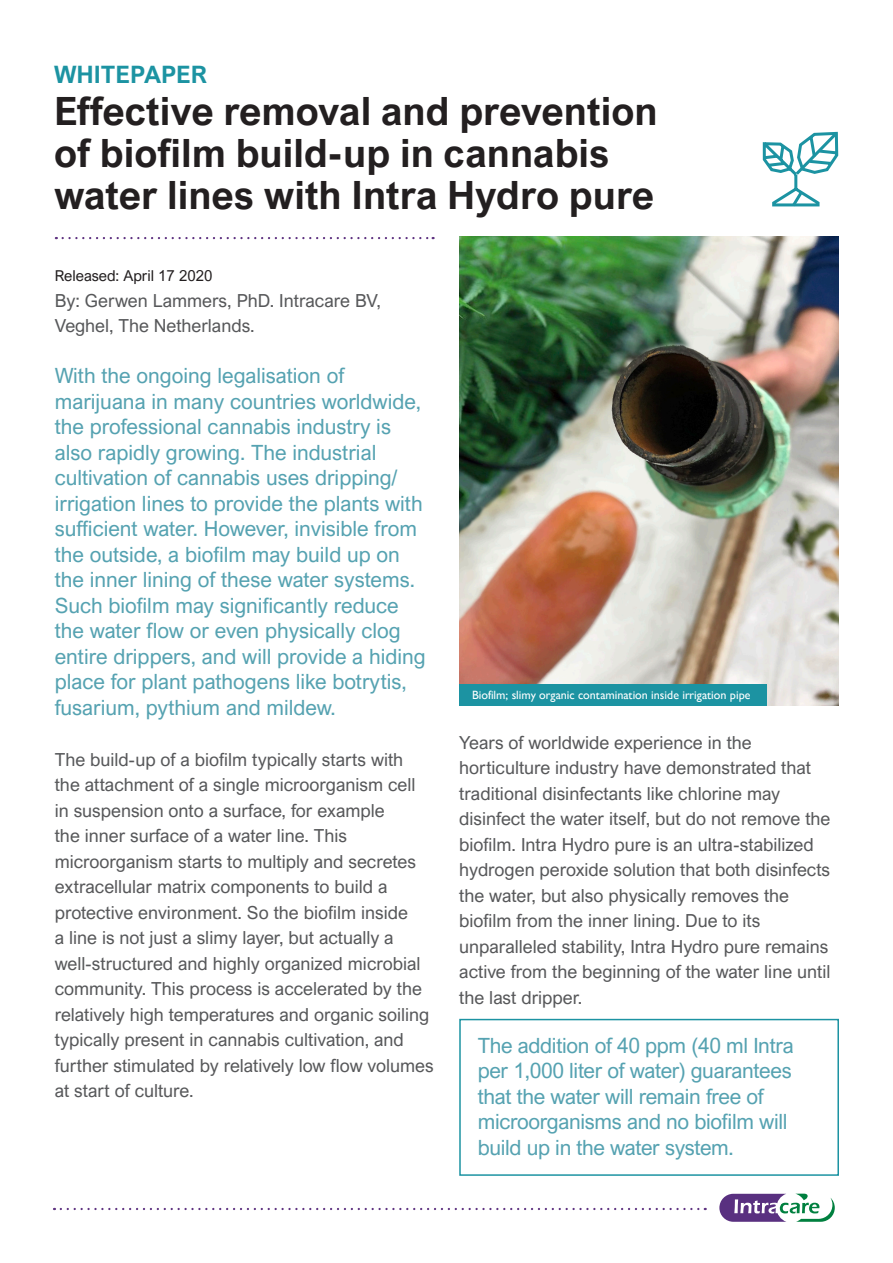
<style>
.page{position:relative;width:893px;height:1263px;background:#fff}
.page>*{position:absolute;margin:0;border:0;box-sizing:border-box;transform-origin:0 0}
.t1{font:700 39px "Arial Nova";color:#231f20}
.t2{font:700 24px "Arial Nova";color:#1c93a2}
.t3{font:21px/25.5px "Arial Nova";color:#55a2b1}
.t4{font:18px/25.5px "Arial Nova";color:#57585a}
.t5{font:15px "Arial Nova";color:#231f20}
.t6{font:12px "Gill Sans Nova";color:#fff}
</style>
<div class="page">
<svg style="left:61px;top:1208px;width:645px;height:2px"></svg>
<svg style="left:719px;top:1193px;width:116px;height:29px"></svg>
<svg style="left:63px;top:237px;width:371px;height:2px"></svg>
<img style="left:459px;top:236px;width:379px;height:470px">
<div style="left:459px;top:1019px;width:380px;height:157px;border:2px solid #1c93a2"></div>
<div style="left:459px;top:684px;width:308px;height:22px;background:#1c93a2"></div>
<svg style="left:762px;top:131px;width:77px;height:76px"></svg>
<p class="t2" style="left:54px;top:61px;width:154px">WHITEPAPER</p>
<p class="t1" style="left:54px;top:89px;width:605px">Effective removal and prevention</p>
<p class="t1" style="left:54px;top:131px;width:557px">of biofilm build-up in cannabis</p>
<p class="t1" style="left:54px;top:173px;width:602px">water lines with Intra Hydro pure</p>
<p class="t5" style="left:55px;top:267px;width:159px">Released: April 17 2020</p>
<p class="t4" style="left:55px;top:288px;width:328px">By: Gerwen Lammers, PhD. Intracare BV,<br>Veghel, The Netherlands.</p>
<p class="t3" style="left:55px;top:363px;width:372px">With the ongoing legalisation of marijuana in many countries worldwide, the professional cannabis industry is also rapidly growing. The industrial cultivation of cannabis uses dripping/ irrigation lines to provide the plants with sufficient water. However, invisible from the outside, a biofilm may build up on the inner lining of these water systems.<br>Such biofilm may significantly reduce the water flow or even physically clog entire drippers, and will provide a hiding place for plant pathogens like botrytis, fusarium, pythium and mildew.</p>
<p class="t4" style="left:55px;top:747px;width:380px">The build-up of a biofilm typically starts with<br>the attachment of a single microorganism cell in suspension onto a surface, for example<br>the inner surface of a water line. This microorganism starts to multiply and secretes extracellular matrix components to build a protective environment. So the biofilm inside<br>a line is not just a slimy layer, but actually a well-structured and highly organized microbial community. This process is accelerated by the relatively high temperatures and organic soiling typically present in cannabis cultivation, and further stimulated by relatively low flow volumes at start of culture.</p>
<p class="t6" style="left:472px;top:688px;width:280px">Biofilm; slimy organic contamination inside irrigation pipe</p>
<p class="t4" style="left:459px;top:729px;width:373px">Years of worldwide experience in the horticulture industry have demonstrated that traditional disinfectants like chlorine may disinfect the water itself, but do not remove the biofilm. Intra Hydro pure is an ultra-stabilized hydrogen peroxide solution that both disinfects the water, but also physically removes the biofilm from the inner lining. Due to its unparalleled stability, Intra Hydro pure remains active from the beginning of the water line until the last dripper.</p>
<p class="t3" style="left:478px;top:1032px;width:317px">The addition of 40 ppm (40 ml Intra per 1,000 liter of water) guarantees that the water will remain free of microorganisms and no biofilm will build up in the water system.</p>
</div>
